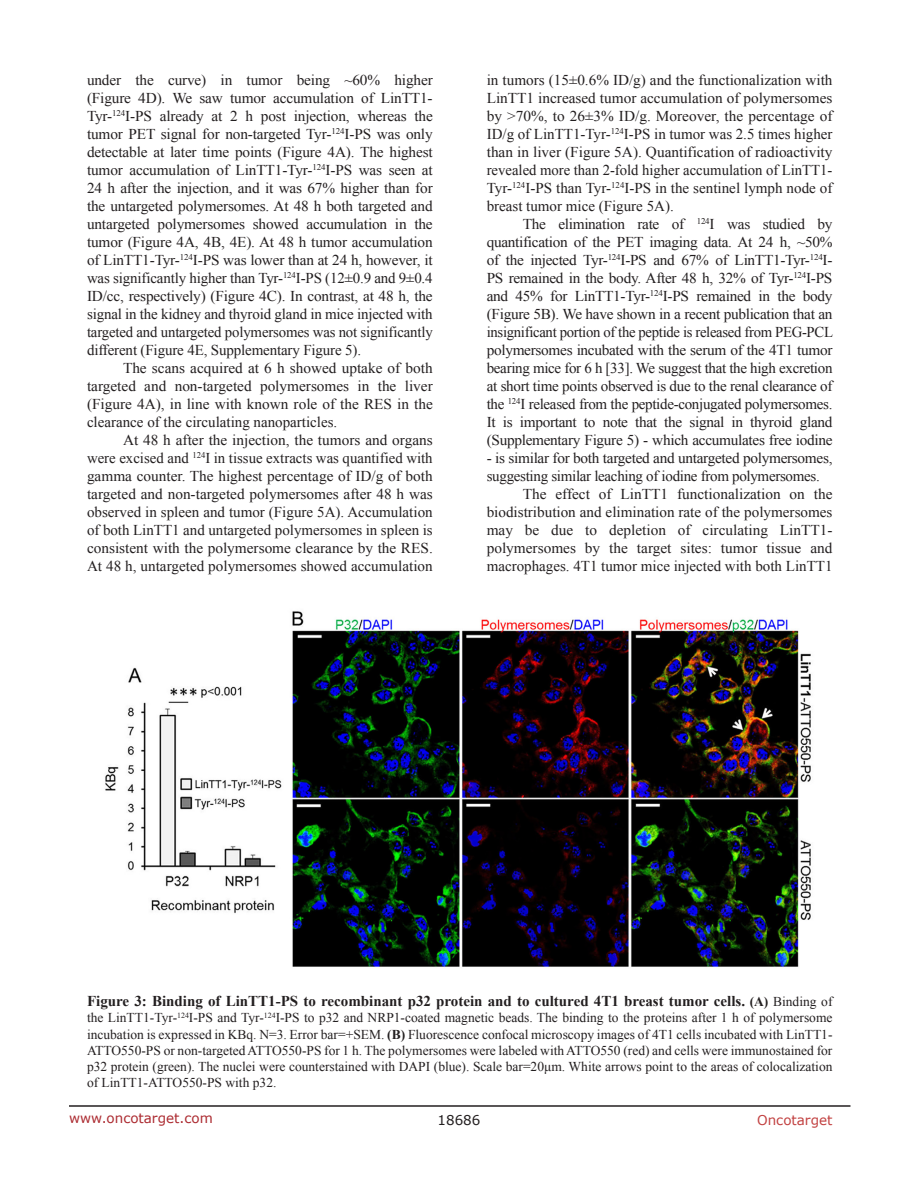
<style>
.page{position:relative;width:918px;height:1188px;background:#fff}
.page>*{position:absolute;margin:0;border:0;box-sizing:border-box;transform-origin:0 0}
.BodyText{font:15px/18px "Times New Roman";letter-spacing:-.01em;color:#231f20;text-align:justify}
.figuretext{font:700 15px "Times New Roman";color:#231f20}
.figuretext-2{font:13.5px/16.2px "Times New Roman";color:#231f20;text-align:justify}
.t1{font:13.5px "Verdana";color:#ac2b31}
.t2{font:13.5px "Verdana";color:#c24141}
.t3{font:13.5px "Verdana";color:#231f20}
.s1{font-size:13.5px}
.s2{font-weight:400;font-size:13.5px}
.s3{font-weight:700}
</style>
<div class="page">
<hr style="left:69px;top:1105px;width:781px;height:2px;background:#231f20">
<img style="left:105px;top:611px;width:706px;height:356px">
<p class="BodyText" style="left:87px;top:71px;width:347px">under the curve) in tumor being ~60% higher (Figure 4D). We saw tumor accumulation of LinTT1- Tyr-<sup>124</sup>I-PS already at 2 h post injection, whereas the tumor PET signal for non-targeted Tyr-<sup>124</sup>I-PS was only detectable at later time points (Figure 4A). The highest tumor accumulation of LinTT1-Tyr-<sup>124</sup>I-PS was seen at 24 h after the injection, and it was 67% higher than for the untargeted polymersomes. At 48 h both targeted and untargeted polymersomes showed accumulation in the tumor (Figure 4A, 4B, 4E). At 48 h tumor accumulation of LinTT1-Tyr-<sup>124</sup>I-PS was lower than at 24 h, however, it was significantly higher than Tyr-<sup>124</sup>I-PS (12±0.9 and 9±0.4<br>ID/cc, respectively) (Figure 4C). In contrast, at 48 h, the signal in the kidney and thyroid gland in mice injected with targeted and untargeted polymersomes was not significantly different (Figure 4E, Supplementary Figure 5).</p>
<p class="BodyText" style="left:87px;top:359px;width:347px;text-indent:36px">The scans acquired at 6 h showed uptake of both targeted and non-targeted polymersomes in the liver (Figure 4A), in line with known role of the RES in the clearance of the circulating nanoparticles.</p>
<p class="BodyText" style="left:87px;top:431px;width:347px;text-indent:36px">At 48 h after the injection, the tumors and organs were excised and <sup>124</sup>I in tissue extracts was quantified with gamma counter. The highest percentage of ID/g of both targeted and non-targeted polymersomes after 48 h was observed in spleen and tumor (Figure 5A). Accumulation of both LinTT1 and untargeted polymersomes in spleen is consistent with the polymersome clearance by the RES.<br>At 48 h, untargeted polymersomes showed accumulation</p>
<p class="BodyText" style="left:487px;top:71px;width:347px">in tumors (15±0.6% ID/g) and the functionalization with LinTT1 increased tumor accumulation of polymersomes by &gt;70%, to 26±3% ID/g. Moreover, the percentage of ID/g of LinTT1-Tyr-<sup>124</sup>I-PS in tumor was 2.5 times higher than in liver (Figure 5A). Quantification of radioactivity revealed more than 2-fold higher accumulation of LinTT1- Tyr-<sup>124</sup>I-PS than Tyr-<sup>124</sup>I-PS in the sentinel lymph node of breast tumor mice (Figure 5A).</p>
<p class="BodyText" style="left:487px;top:215px;width:348px;text-indent:36px">The elimination rate of <sup>124</sup>I was studied by quantification of the PET imaging data. At 24 h, ~50% of the injected Tyr-<sup>124</sup>I-PS and 67% of LinTT1-Tyr-<sup>124</sup>I-PS remained in the body. After 48 h, 32% of Tyr-<sup>124</sup>I-PS and 45% for LinTT1-Tyr-<sup>124</sup>I-PS remained in the body (Figure 5B). We have shown in a recent publication that an insignificant portion of the peptide is released from PEG-PCL polymersomes incubated with the serum of the 4T1 tumor bearing mice for 6 h [33]. We suggest that the high excretion at short time points observed is due to the renal clearance of the <sup>124</sup>I released from the peptide-conjugated polymersomes.<br>It is important to note that the signal in thyroid gland (Supplementary Figure 5) - which accumulates free iodine</p>
<p class="BodyText" style="left:487px;top:449px;width:347px">- is similar for both targeted and untargeted polymersomes, suggesting similar leaching of iodine from polymersomes.</p>
<p class="BodyText" style="left:487px;top:485px;width:347px;text-indent:36px">The effect of LinTT1 functionalization on the biodistribution and elimination rate of the polymersomes may be due to depletion of circulating LinTT1- polymersomes by the target sites: tumor tissue and macrophages. 4T1 tumor mice injected with both LinTT1</p>
<p class="figuretext" style="left:87px;top:991px;width:747px">Figure 3: Binding of LinTT1-PS to recombinant p32 protein and to cultured 4T1 breast tumor cells. <span class="s1">(A)</span> <span class="s2">Binding of</span></p>
<p class="figuretext-2" style="left:87px;top:1010px;width:747px">the LinTT1-Tyr-<sup>124</sup>I-PS and Tyr-<sup>124</sup>I-PS to p32 and NRP1-coated magnetic beads. The binding to the proteins after 1 h of polymersome incubation is expressed in KBq. N=3. Error bar=+SEM. <span class="s3">(B)</span> Fluorescence confocal microscopy images of 4T1 cells incubated with LinTT1- ATTO550-PS or non-targeted ATTO550-PS for 1 h. The polymersomes were labeled with ATTO550 (red) and cells were immunostained for p32 protein (green). The nuclei were counterstained with DAPI (blue). Scale bar=20μm. White arrows point to the areas of colocalization of LinTT1-ATTO550-PS with p32.</p>
<p class="t1" style="left:69px;top:1109px;width:145px">www.oncotarget.com</p>
<p class="t3" style="left:438px;top:1111px;width:44px">18686</p>
<p class="t2" style="left:757px;top:1111px;width:77px">Oncotarget</p>
</div>
